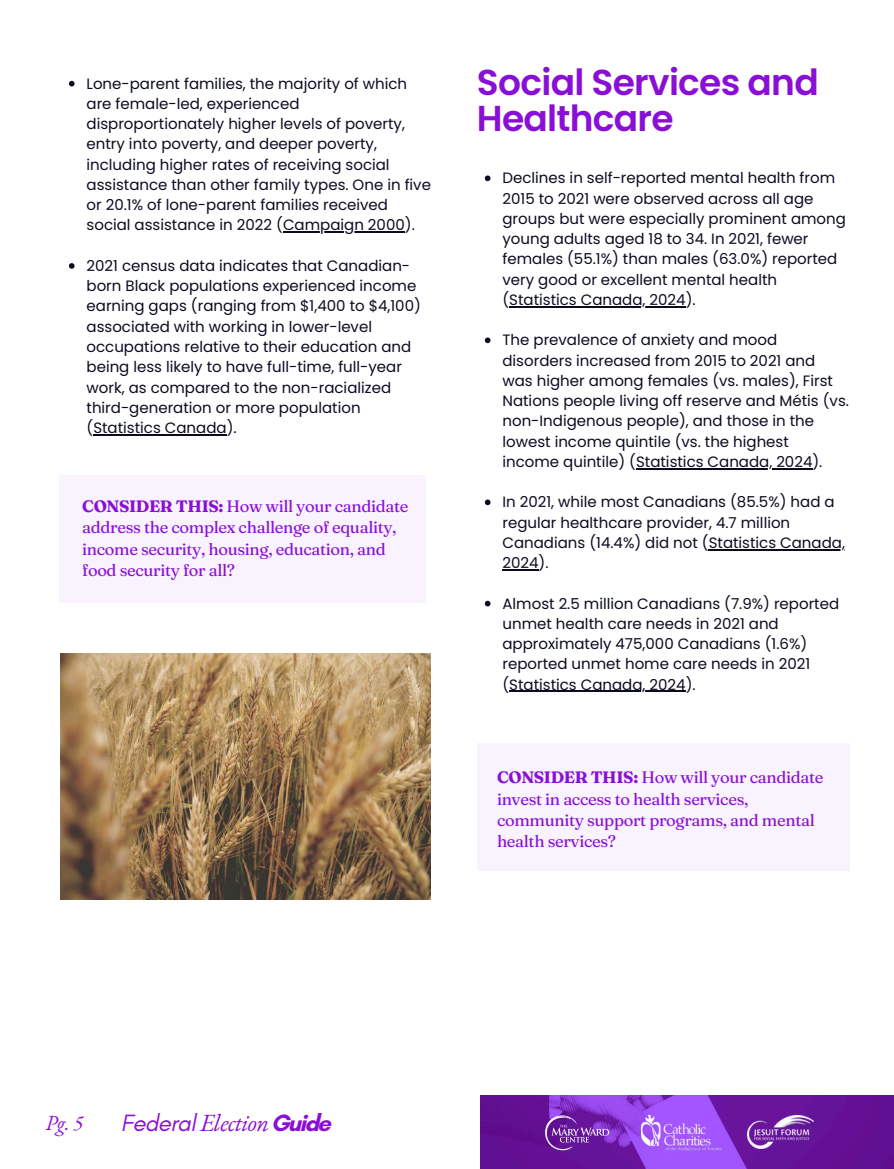
<style>
.page{position:relative;width:894px;height:1169px;background:#fff}
.page>*{position:absolute;margin:0;border:0;box-sizing:border-box;transform-origin:0 0}
.t1{font:600 36px/36px "Poppins";letter-spacing:-.02em;color:#8a0fd6}
.t2{font:italic 24px "EB Garamond";letter-spacing:-.02em;color:#8a0fd6}
.t3{font:italic 21px "EB Garamond";color:#8a0fd6}
.t4{font:16.5px/21.3px "Fraunces 9 pt";letter-spacing:-.02em;color:#8a0fd6}
.t5{font:15px/20.2px "Poppins";color:#0a0b20}
.s1{font-weight:700}
.s2{font-family:"Glacial Indifference"}
.s3{font-family:"Glacial Indifference";font-weight:700;font-style:normal}
</style>
<div class="page">
<div style="left:477px;top:743px;width:372px;height:127px;background:#f9f3ff"></div>
<div style="left:59px;top:475px;width:366px;height:128px;background:#f9f3ff"></div>
<img style="left:480px;top:1095px;width:413px;height:74px">
<img style="left:480px;top:1096px;width:400px;height:73px">
<img style="left:641px;top:1115px;width:80px;height:35px">
<svg style="left:545px;top:1115px;width:64px;height:35px;background:#7d37ab"></svg>
<img style="left:747px;top:1115px;width:66px;height:33px">
<img style="left:60px;top:653px;width:370px;height:246px">
<svg style="left:484px;top:175px;width:6px;height:6px"></svg>
<hr style="left:509px;top:306px;width:176px;height:1px;background:#0a0b20">
<svg style="left:484px;top:337px;width:6px;height:6px"></svg>
<hr style="left:636px;top:468px;width:176px;height:1px;background:#0a0b20">
<svg style="left:484px;top:499px;width:6px;height:6px"></svg>
<hr style="left:708px;top:549px;width:136px;height:1px;background:#0a0b20">
<hr style="left:502px;top:569px;width:36px;height:1px;background:#0a0b20">
<svg style="left:484px;top:601px;width:6px;height:5px"></svg>
<hr style="left:509px;top:691px;width:176px;height:1px;background:#0a0b20">
<svg style="left:69px;top:81px;width:6px;height:5px"></svg>
<hr style="left:283px;top:232px;width:122px;height:1px;background:#0a0b20">
<svg style="left:69px;top:263px;width:6px;height:6px"></svg>
<hr style="left:93px;top:434px;width:133px;height:1px;background:#0a0b20">
<h4 class="t5" style="left:86px;top:73px;width:346px">Lone-parent families, the majority of which are female-led, experienced disproportionately higher levels of poverty, entry into poverty, and deeper poverty, including higher rates of receiving social assistance than other family types. One in five or 20.1% of lone-parent families received social assistance in 2022 (Campaign 2000).</h4>
<h3 class="t5" style="left:86px;top:256px;width:336px">2021 census data indicates that Canadian&shy;born Black populations experienced income earning gaps (ranging from $1,400 to $4,100) associated with working in lower-level occupations relative to their education and being less likely to have full-time, full-year work, as compared to the non-racialized third-generation or more population (Statistics Canada).</h3>
<p class="t4" style="left:82px;top:495px;width:327px"><span class="s1">CONSIDER THIS:</span> How will your candidate address the complex challenge of equality, income security, housing, education, and food security for all?</p>
<h2 class="t1" style="left:477px;top:65px;width:343px">Social Services and<br>Healthcare</h2>
<h1 class="t5" style="left:502px;top:168px;width:345px">Declines in self-reported mental health from 2015 to 2021 were observed across all age groups but were especially prominent among young adults aged 18 to 34. In 2021, fewer females (55.1%) than males (63.0%) reported very good or excellent mental health (Statistics Canada, 2024).</h1>
<p class="t5" style="left:502px;top:330px;width:348px">The prevalence of anxiety and mood disorders increased from 2015 to 2021 and was higher among females (vs. males), First Nations people living off reserve and Métis (vs. non-Indigenous people), and those in the lowest income quintile (vs. the highest income quintile) (Statistics Canada, 2024).</p>
<p class="t5" style="left:502px;top:492px;width:344px">In 2021, while most Canadians (85.5%) had a regular healthcare provider, 4.7 million<br>Canadians (14.4%) did not (Statistics Canada,</p>
<p class="t5" style="left:502px;top:553px;width:48px">2024).</p>
<p class="t5" style="left:502px;top:593px;width:338px">Almost 2.5 million Canadians (7.9%) reported unmet health care needs in 2021 and</p>
<p class="t5" style="left:502px;top:634px;width:309px">approximately 475,000 Canadians (1.6%) reported unmet home care needs in 2021 (Statistics Canada, 2024).</p>
<p class="t4" style="left:497px;top:767px;width:328px"><span class="s1">CONSIDER THIS:</span> How will your candidate invest in access to health services, community support programs, and mental health services?</p>
<p class="t3" style="left:45px;top:1108px;width:39px">Pg. 5</p>
<p class="t2" style="left:121px;top:1107px;width:211px"><span class="s2">Federal</span> Election<span class="s3">Guide</span></p>
</div>
